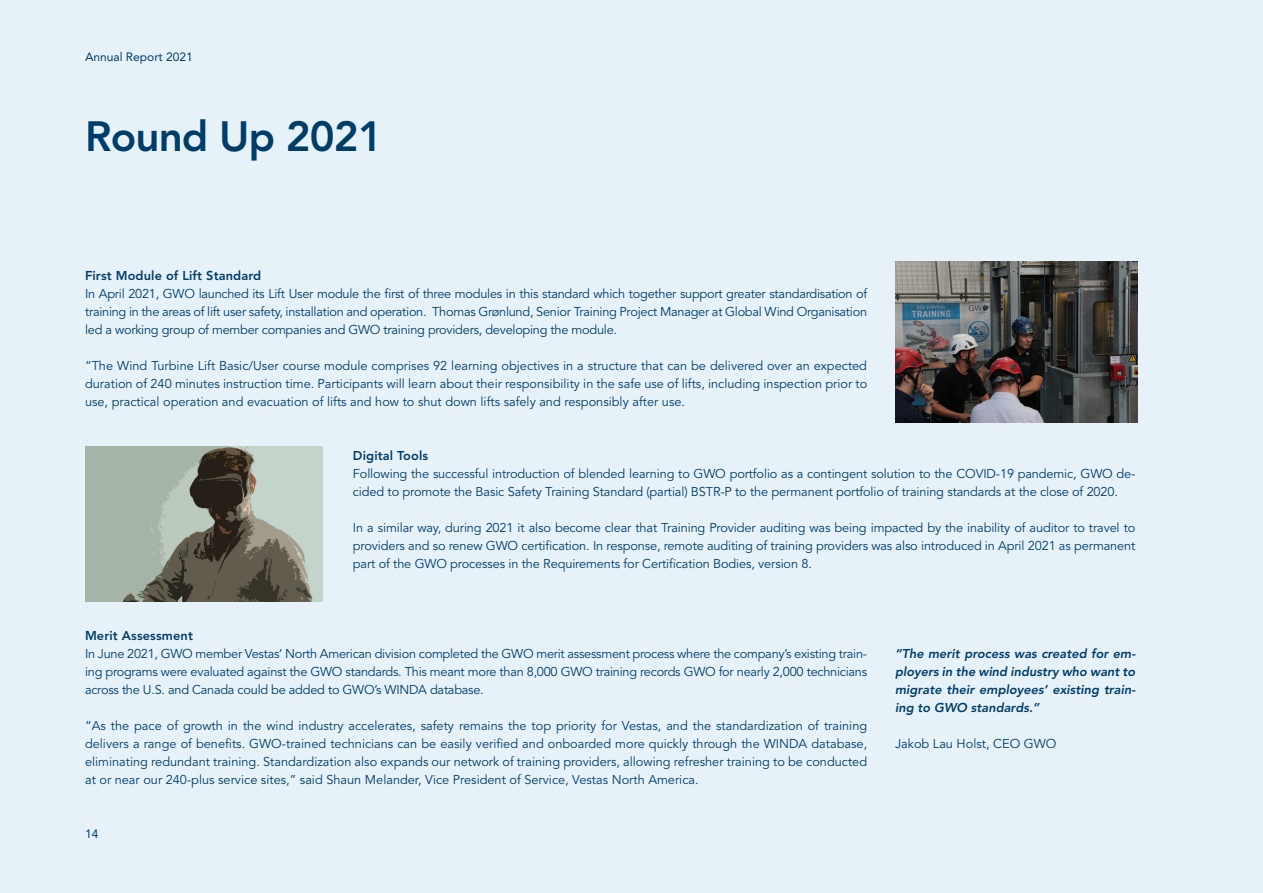
<style>
.page{position:relative;width:1263px;height:893px;background:#e7f1f8}
.page>*{position:absolute;margin:0;border:0;box-sizing:border-box;transform-origin:0 0}
.Rubrik{font:800 42px "Avenir LT Std";letter-spacing:-.02em;color:#003d69}
.Mellemrubrik{font:12.75px/18px "Avenir LT Std";letter-spacing:-.01em;color:#003d69;text-align:justify}
.Brødtekst{font:12.75px/18px "Avenir LT Std";color:#003d69;text-align:justify}
.Brødtekst-2{font:italic 800 12.75px/18px "Avenir LT Std";color:#003d69;text-align:justify}
.Mellemrubrik-2{font:800 12.75px "Avenir LT Std";letter-spacing:.01em;color:#003d69}
.t1{font:12px "Avenir LT Std";color:#003d69}
</style>
<div class="page">
<img style="left:895px;top:261px;width:242px;height:161px">
<img style="left:85px;top:446px;width:237px;height:156px">
<p class="t1" style="left:85px;top:50px;width:109px">Annual Report 2021</p>
<p class="Rubrik" style="left:85px;top:111px;width:299px">Round Up 2021</p>
<p class="Mellemrubrik-2" style="left:85px;top:268px;width:178px">First Module of Lift Standard</p>
<p class="Brødtekst" style="left:85px;top:285px;width:784px">In April 2021, GWO launched its Lift User module the first of three modules in this standard which together support greater standardisation of training in the areas of lift user safety, installation and operation. Thomas Grønlund, Senior Training Project Manager at Global Wind Organisation led a working group of member companies and GWO training providers, developing the module.</p>
<p class="Brødtekst" style="left:85px;top:357px;width:784px">“The Wind Turbine Lift Basic/User course module comprises 92 learning objectives in a structure that can be delivered over an expected duration of 240 minutes instruction time. Participants will learn about their responsibility in the safe use of lifts, including inspection prior to use, practical operation and evacuation of lifts and how to shut down lifts safely and responsibly after use.</p>
<p class="Mellemrubrik-2" style="left:353px;top:448px;width:77px">Digital Tools</p>
<p class="Mellemrubrik" style="left:353px;top:465px;width:784px">Following the successful introduction of blended learning to GWO portfolio as a contingent solution to the COVID-19 pandemic, GWO de&shy;cided to promote the Basic Safety Training Standard (partial) BSTR-P to the permanent portfolio of training standards at the close of 2020.</p>
<p class="Mellemrubrik" style="left:353px;top:519px;width:784px">In a similar way, during 2021 it also become clear that Training Provider auditing was being impacted by the inability of auditor to travel to providers and so renew GWO certification. In response, remote auditing of training providers was also introduced in April 2021 as permanent part of the GWO processes in the Requirements for Certification Bodies, version 8.</p>
<p class="Mellemrubrik-2" style="left:85px;top:628px;width:109px">Merit Assessment</p>
<p class="Mellemrubrik" style="left:85px;top:645px;width:784px">In June 2021, GWO member Vestas’ North American division completed the GWO merit assessment process where the company’s existing train&shy;ing programs were evaluated against the GWO standards. This meant more than 8,000 GWO training records GWO for nearly 2,000 technicians across the U.S. and Canada could be added to GWO’s WINDA database.</p>
<p class="Mellemrubrik" style="left:85px;top:717px;width:784px">“As the pace of growth in the wind industry accelerates, safety remains the top priority for Vestas, and the standardization of training delivers a range of benefits. GWO-trained technicians can be easily verified and onboarded more quickly through the WINDA database, eliminating redundant training. Standardization also expands our network of training providers, allowing refresher training to be conducted at or near our 240-plus service sites,” said Shaun Melander, Vice President of Service, Vestas North America.</p>
<p class="t1" style="left:85px;top:827px;width:15px">14</p>
<p class="Brødtekst-2" style="left:895px;top:645px;width:242px">“The merit process was created for em&shy;ployers in the wind industry who want to migrate their employees’ existing train&shy;ing to GWO standards.”</p>
<p class="Brødtekst" style="left:895px;top:735px;width:163px">Jakob Lau Holst, CEO GWO</p>
</div>
